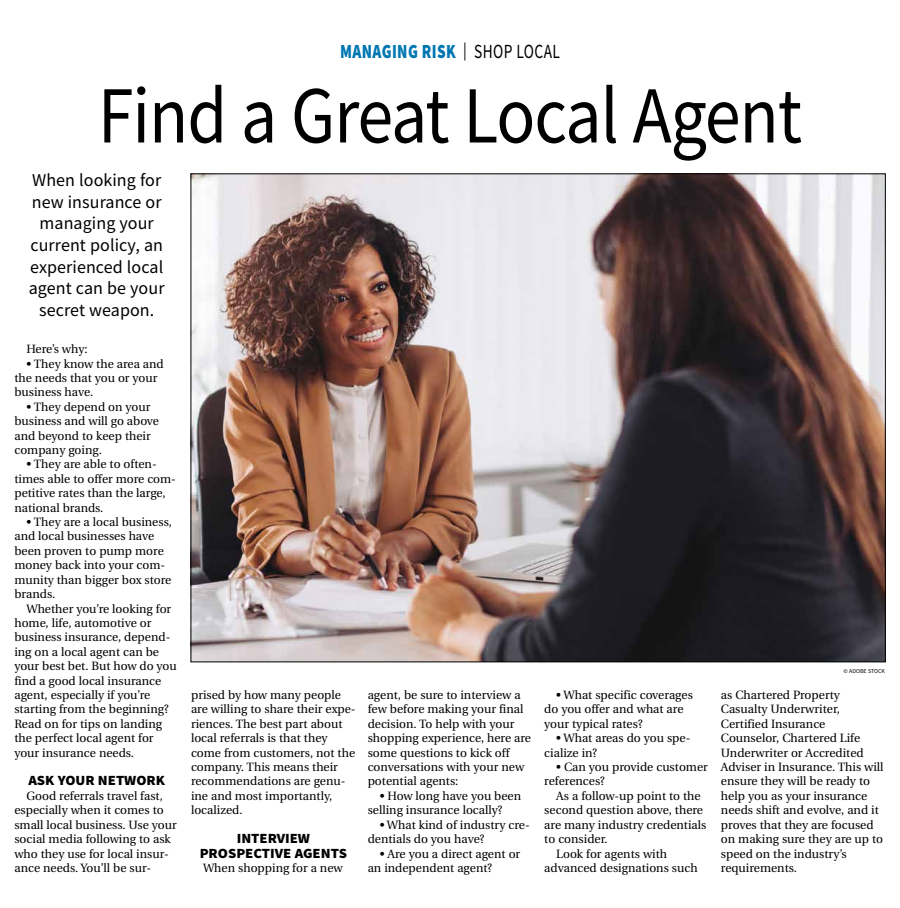
<style>
.page{position:relative;width:900px;height:908px;background:#fff}
.page>*{position:absolute;margin:0;border:0;box-sizing:border-box;transform-origin:0 0}
.t1{font:81px "Source Sans Pro";letter-spacing:-.015em;color:#000;scale:.89 1}
.t2{font:900 20px "Source Sans Pro";letter-spacing:.025em;color:#0077b1;scale:.77 1}
.t3{font:18px/21.6px "Source Sans Pro";letter-spacing:.005em;color:#000;text-align:center}
.t4{font:900 14px/14.4px "Source Sans Pro";color:#000;text-align:center;scale:1.05 1}
.t5{font:12px/14.4px "Utopia";color:#000}
.t6{font:6px "Source Sans Pro";color:#000}
.s1{font-weight:400;font-size:18px;color:#000}
.s2{font-weight:400;color:#000}
</style>
<div class="page">
<img style="left:193px;top:175px;width:691px;height:485px">
<h2 class="t2" style="left:340px;top:38px;width:287px">MANAGING RISK <span class="s1">|</span> <span class="s2">SHOP LOCAL</span></h2>
<h1 class="t1" style="left:98px;top:64px;width:793px">Find a Great Local Agent</h1>
<h3 class="t3" style="left:29px;top:169px;width:137px">When looking for new insurance or managing your current policy, an experienced local agent can be your secret weapon.</h3>
<p class="t5" style="left:26px;top:342px;width:63px">Here’s why:</p>
<p class="t5" style="left:14px;top:356px;width:151px;text-indent:12px">• They know the area and the needs that you or your business have.</p>
<p class="t5" style="left:14px;top:399px;width:146px;text-indent:12px">• They depend on your business and will go above and beyond to keep their company going.</p>
<p class="t5" style="left:14px;top:457px;width:163px;text-indent:12px">• They are able to often&shy;times able to offer more com&shy;petitive rates than the large, national brands.</p>
<p class="t5" style="left:14px;top:515px;width:159px;text-indent:12px">• They are a local business, and local businesses have been proven to pump more money back into your com&shy;munity than bigger box store brands.</p>
<p class="t5" style="left:14px;top:601px;width:164px;text-indent:12px">Whether you’re looking for home, life, automotive or business insurance, depend&shy;ing on a local agent can be your best bet. But how do you find a good local insurance agent, especially if you’re starting from the beginning?<br>Read on for tips on landing the perfect local agent for your insurance needs.</p>
<p class="t4" style="left:28px;top:773px;width:132px">ASK YOUR NETWORK</p>
<p class="t5" style="left:14px;top:788px;width:164px;text-indent:12px">Good referrals travel fast, especially when it comes to small local business. Use your social media following to ask who they use for local insur&shy;ance needs. You’ll be sur-</p>
<p class="t5" style="left:191px;top:687px;width:166px">prised by how many people are willing to share their expe&shy;riences. The best part about local referrals is that they come from customers, not the company. This means their recommendations are genu&shy;ine and most importantly, localized.</p>
<p class="t4" style="left:200px;top:830px;width:142px">INTERVIEW<br>PROSPECTIVE AGENTS</p>
<p class="t5" style="left:203px;top:860px;width:141px">When shopping for a new</p>
<p class="t5" style="left:368px;top:687px;width:165px">agent, be sure to interview a few before making your final decision. To help with your shopping experience, here are some questions to kick off conversations with your new potential agents:</p>
<p class="t5" style="left:368px;top:788px;width:155px;text-indent:12px">• How long have you been selling insurance locally?</p>
<p class="t5" style="left:368px;top:817px;width:164px;text-indent:12px">• What kind of industry cre&shy;dentials do you have?</p>
<p class="t5" style="left:368px;top:846px;width:154px;text-indent:12px">• Are you a direct agent or an independent agent?</p>
<p class="t5" style="left:544px;top:687px;width:150px;text-indent:12px">• What specific coverages do you offer and what are your typical rates?</p>
<p class="t5" style="left:544px;top:731px;width:148px;text-indent:12px">• What areas do you spe&shy;cialize in?</p>
<p class="t5" style="left:544px;top:759px;width:165px;text-indent:12px">• Can you provide customer references?</p>
<p class="t5" style="left:556px;top:788px;width:146px">As a follow-up point to the</p>
<p class="t5" style="left:544px;top:803px;width:160px">second question above, there</p>
<p class="t5" style="left:544px;top:817px;width:164px">are many industry credentials</p>
<p class="t5" style="left:544px;top:831px;width:65px">to consider.</p>
<p class="t5" style="left:556px;top:846px;width:112px">Look for agents with</p>
<p class="t5" style="left:544px;top:860px;width:155px">advanced designations such</p>
<p class="t6" style="left:844px;top:667px;width:43px">© ADOBE STOCK</p>
<p class="t5" style="left:721px;top:687px;width:164px">as Chartered Property<br>Casualty Underwriter,<br>Certified Insurance<br>Counselor, Chartered Life<br>Underwriter or Accredited<br>Adviser in Insurance. This will ensure they will be ready to help you as your insurance needs shift and evolve, and it proves that they are focused on making sure they are up to speed on the industry’s requirements.</p>
</div>
